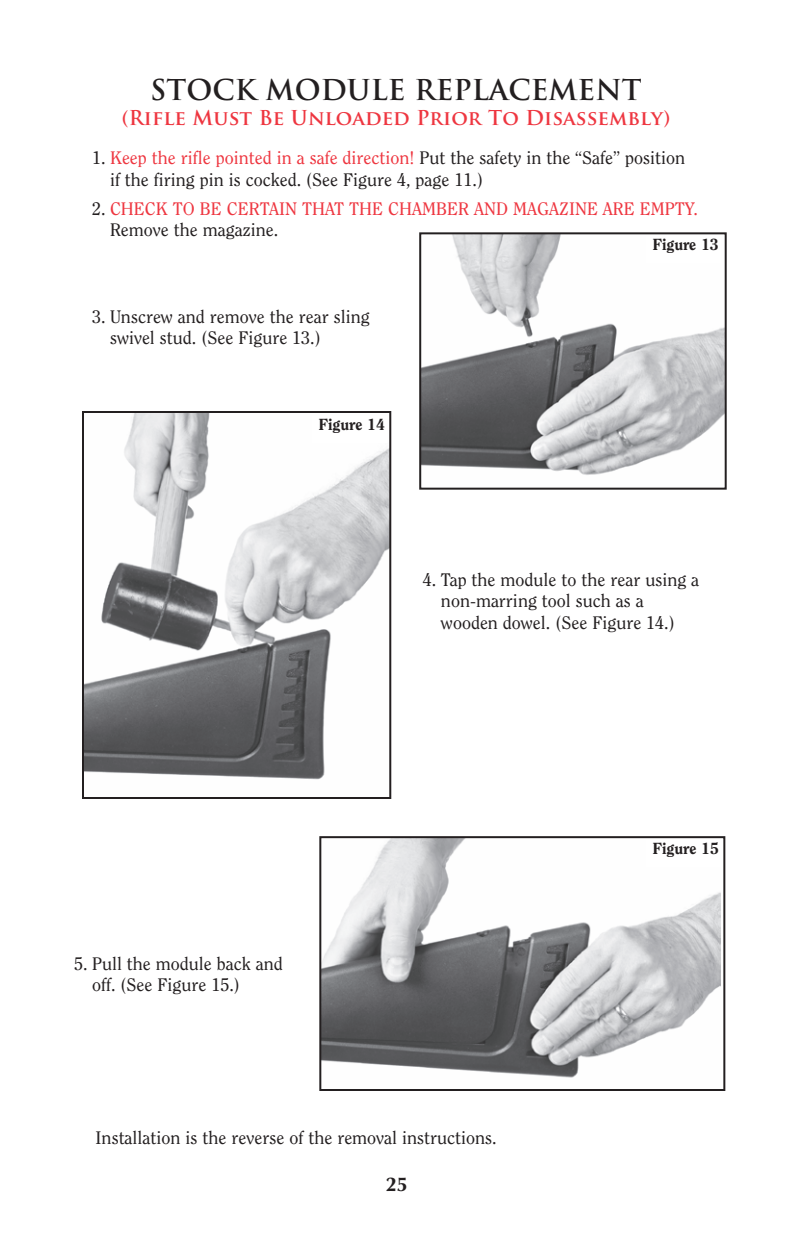
<style>
.page{position:relative;width:792px;height:1242px;background:#fff}
.page>*{position:absolute;margin:0;border:0;box-sizing:border-box;transform-origin:0 0}
.t1{font:700 28px "Trajan Pro";color:#231f20}
.t2{font:700 20px "Trajan Pro";color:#ee3640}
.t3{font:700 20px "Optima";color:#231f20}
.t4{font:18px/21.6px "Clearface";color:#231f20}
.t5{font:18px/21.6px "Clearface";color:#ee3640}
.t6{font:800 16px "Clearface";letter-spacing:-.005em;color:#231f20}
.s1{color:#ee3640}
.s2{color:#231f20}
</style>
<div class="page">
<img style="left:422px;top:235px;width:302px;height:240px">
<div style="left:419px;top:232px;width:308px;height:258px;border:2px solid #231f20"></div>
<img style="left:85px;top:414px;width:303px;height:366px">
<div style="left:82px;top:411px;width:309px;height:388px;border:2px solid #231f20"></div>
<img style="left:322px;top:839px;width:399px;height:239px">
<div style="left:319px;top:836px;width:406px;height:255px;border:2px solid #231f20"></div>
<div style="left:646px;top:236px;width:75px;height:27px;background:#fff"></div>
<div style="left:312px;top:416px;width:75px;height:27px;background:#fff"></div>
<div style="left:646px;top:840px;width:75px;height:27px;background:#fff"></div>
<h1 class="t1" style="left:150px;top:74px;width:493px">STOCK MODULE REPLACEMENT</h1>
<p class="t2" style="left:122px;top:106px;width:550px">(Rifle Must Be Unloaded Prior To Disassembly)</p>
<p class="t4" style="left:110px;top:148px;width:577px;text-indent:-18px">1. <span class="s1">Keep the rifle pointed in a safe direction!</span> Put the safety in the “Safe” position if the firing pin is cocked. (See Figure 4, page 11.)</p>
<p class="t5" style="left:110px;top:199px;width:590px;text-indent:-18px"><span class="s2">2.</span> CHECK TO BE CERTAIN THAT THE CHAMBER AND MAGAZINE ARE EMPTY.<br><span class="s2">Remove the magazine.</span></p>
<p class="t6" style="left:652px;top:238px;width:68px">Figure 13</p>
<p class="t4" style="left:110px;top:307px;width:261px;text-indent:-18px">3. Unscrew and remove the rear sling swivel stud. (See Figure 13.)</p>
<p class="t6" style="left:319px;top:418px;width:68px">Figure 14</p>
<p class="t4" style="left:441px;top:570px;width:260px;text-indent:-18px">4. Tap the module to the rear using a non-marring tool such as a wooden dowel. (See Figure 14.)</p>
<p class="t4" style="left:92px;top:954px;width:192px;text-indent:-18px">5. Pull the module back and off. (See Figure 15.)</p>
<p class="t6" style="left:653px;top:842px;width:68px">Figure 15</p>
<p class="t4" style="left:96px;top:1128px;width:403px">Installation is the reverse of the removal instructions.</p>
<p class="t3" style="left:386px;top:1173px;width:24px">25</p>
</div>
